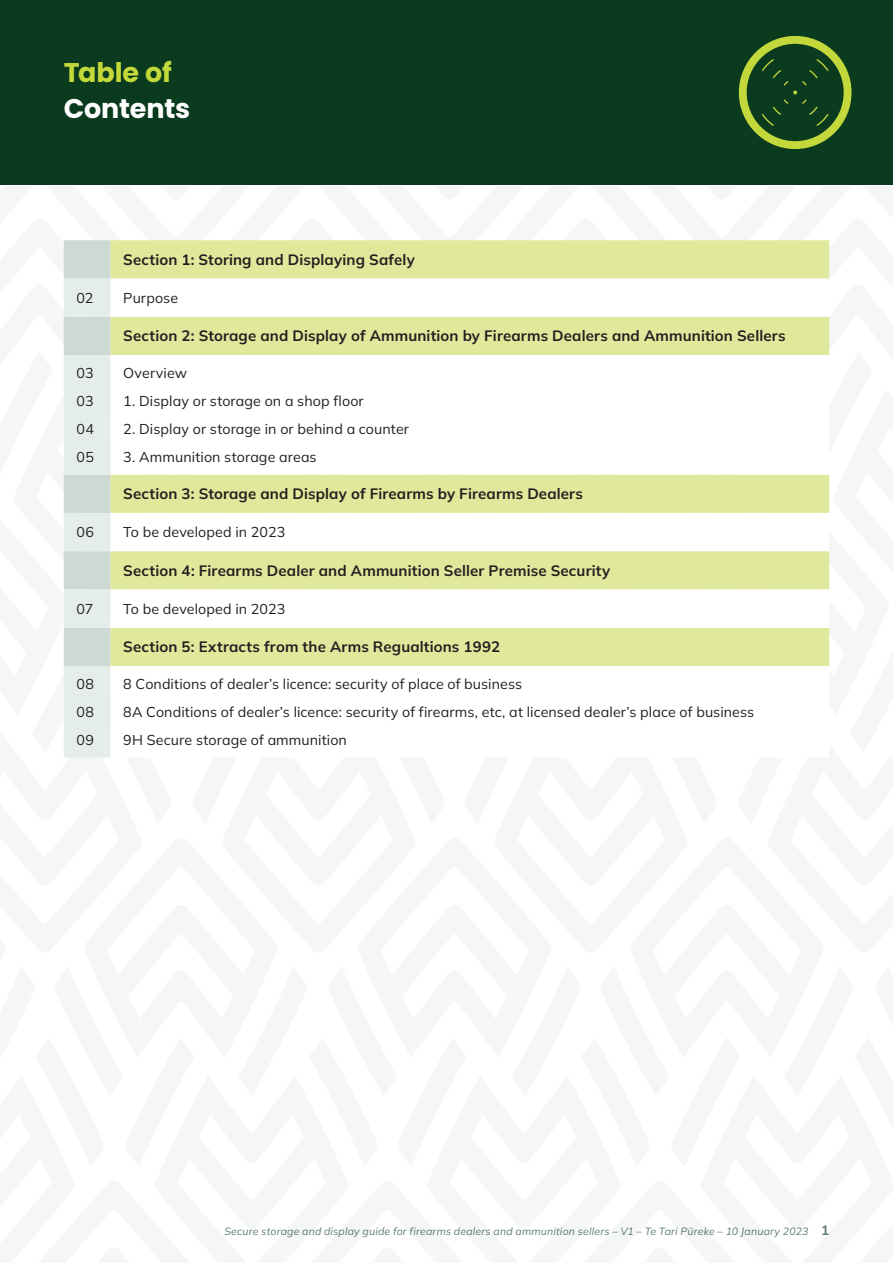
<style>
.page{position:relative;width:893px;height:1263px;background:#fff}
.page>*{position:absolute;margin:0;border:0;box-sizing:border-box;transform-origin:0 0}
.t1{font:700 27px "Poppins";letter-spacing:-.005em;color:#fff}
.t2{font:700 27px "Poppins";letter-spacing:-.005em;color:#c3d839}
.t3{font:700 15px "Mulish";letter-spacing:.01em;color:#231f20}
.t4{font:14.25px/28px "Mulish";letter-spacing:.005em;color:#231f20;text-align:justify}
.t5{font:italic 10.5px "Mulish";letter-spacing:.02em;color:#0a3b1f}
.s1{font-weight:700;font-style:normal;font-size:13.5px;color:#083b1e}
</style>
<div class="page">
<div style="left:0;top:0;width:893px;height:185px;background:#0a3b1f"></div>
<svg style="left:739px;top:36px;width:112px;height:113px"></svg>
<svg style="left:63px;top:240px;width:767px;height:518px;background:#dfe8be"></svg>
<svg style="left:111px;top:279px;width:718px;height:479px"></svg>
<h1 class="t2" style="left:64px;top:57px;width:109px">Table of</h1>
<h1 class="t1" style="left:64px;top:93px;width:128px">Contents</h1>
<p class="t3" style="left:123px;top:249px;width:293px">Section 1: Storing and Displaying Safely</p>
<p class="t4" style="left:77px;top:283px;width:19px">02</p>
<p class="t4" style="left:123px;top:283px;width:56px">Purpose</p>
<p class="t3" style="left:123px;top:326px;width:664px">Section 2: Storage and Display of Ammunition by Firearms Dealers and Ammunition Sellers</p>
<p class="t4" style="left:77px;top:358px;width:19px">03<br>03<br>04<br>05</p>
<p class="t4" style="left:123px;top:358px;width:65px">Overview</p>
<p class="t4" style="left:123px;top:386px;width:242px">1. Display or storage on a shop floor</p>
<p class="t4" style="left:123px;top:414px;width:287px">2. Display or storage in or behind a counter</p>
<p class="t4" style="left:123px;top:442px;width:195px">3. Ammunition storage areas</p>
<p class="t3" style="left:123px;top:483px;width:461px">Section 3: Storage and Display of Firearms by Firearms Dealers</p>
<p class="t4" style="left:77px;top:518px;width:19px">06</p>
<p class="t4" style="left:123px;top:518px;width:164px">To be developed in 2023</p>
<p class="t3" style="left:123px;top:560px;width:488px">Section 4: Firearms Dealer and Ammunition Seller Premise Security</p>
<p class="t4" style="left:77px;top:594px;width:18px">07</p>
<p class="t4" style="left:123px;top:594px;width:164px">To be developed in 2023</p>
<p class="t3" style="left:123px;top:637px;width:378px">Section 5: Extracts from the Arms Regualtions 1992</p>
<p class="t4" style="left:77px;top:669px;width:19px">08<br>08<br>09</p>
<p class="t4" style="left:123px;top:669px;width:632px;text-align:left">8 Conditions of dealer’s licence: security of place of business<br>8A Conditions of dealer’s licence: security of firearms, etc, at licensed dealer’s place of business<br>9H Secure storage of ammunition</p>
<p class="t5" style="left:224px;top:1224px;width:606px">Secure storage and display guide for firearms dealers and ammunition sellers – V1 – Te Tari Pūreke – 10 January 2023 <span class="s1">1</span></p>
</div>
